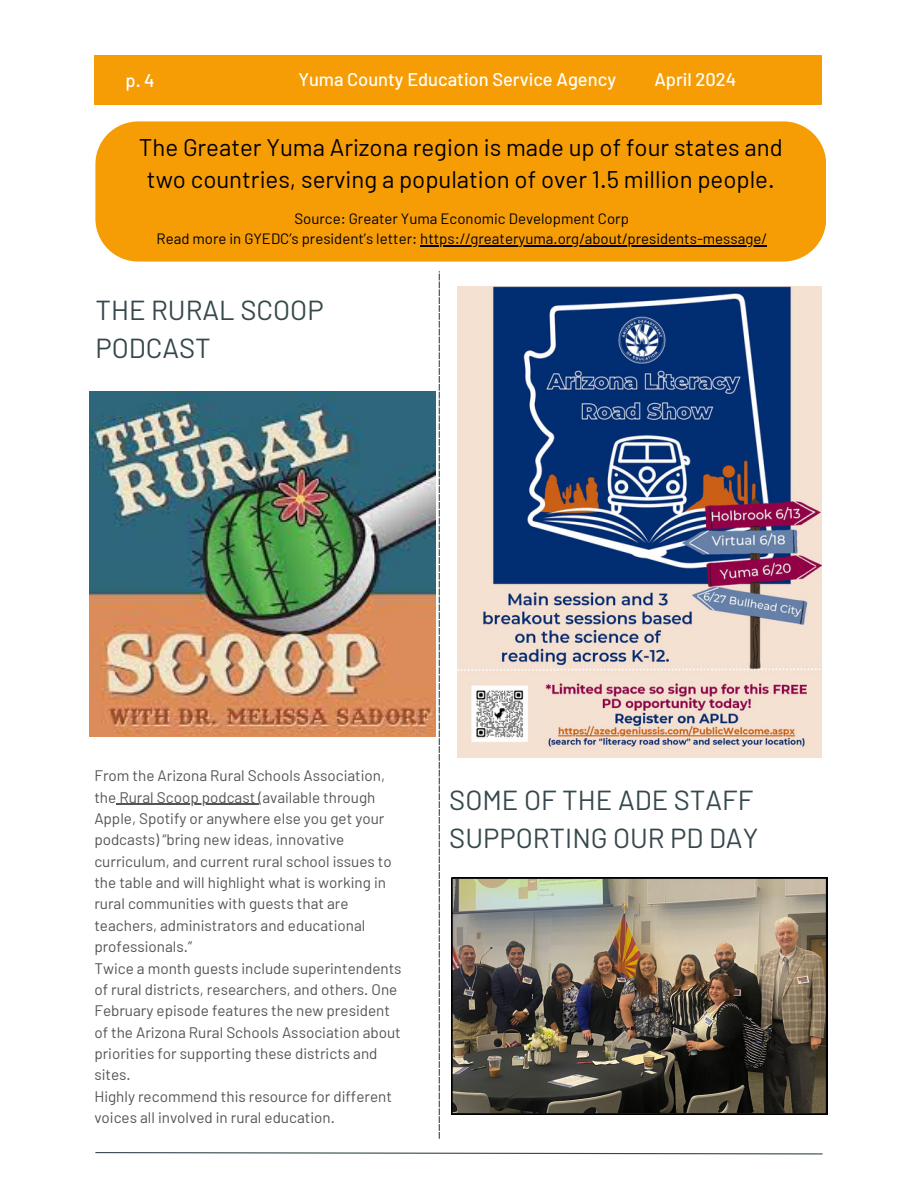
<style>
.page{position:relative;width:918px;height:1188px;background:#fff}
.page>*{position:absolute;margin:0;border:0;box-sizing:border-box;transform-origin:0 0}
.t1{font:27.45px/37.8px "Barlow";color:#36484d}
.t2{font:24px/32.7px "Barlow";color:#000;text-align:center}
.t3{font:500 18.3px "Barlow";color:#fff}
.t4{font:15.3px/21.3px "Barlow";color:#545454}
.t5{font:15px/20.2px "Barlow";color:#000;text-align:center}
</style>
<div class="page">
<div style="left:94px;top:55px;width:727px;height:50px;background:#f69d06"></div>
<svg style="left:439px;top:271px;width:1px;height:868px"></svg>
<svg style="left:95px;top:1152px;width:728px;height:3px"></svg>
<div style="left:95px;top:121px;width:731px;height:141px;background:#f69d06"></div>
<img style="left:90px;top:391px;width:345px;height:346px">
<img style="left:452px;top:878px;width:375px;height:236px">
<img style="left:457px;top:286px;width:365px;height:472px">
<hr style="left:116px;top:804px;width:142px;height:1px;background:#545454">
<hr style="left:420px;top:245px;width:347px;height:1px;background:#000">
<p class="t3" style="left:126px;top:69px;width:31px">p.4</p>
<p class="t3" style="left:298px;top:67px;width:319px">Yuma County Education Service Agency</p>
<p class="t3" style="left:654px;top:68px;width:83px">April 2024</p>
<h2 class="t2" style="left:139px;top:130px;width:645px">The Greater Yuma Arizona region is made up of four states and two countries, serving a population of over 1.5 million people.</h2>
<p class="t5" style="left:157px;top:208px;width:612px">Source: Greater Yuma Economic Development Corp<br>Read more in GYEDC’s president’s letter: https://greateryuma.org/about/presidents-message/</p>
<h1 class="t1" style="left:95px;top:290px;width:230px">THE RURAL SCOOP<br>PODCAST</h1>
<p class="t4" style="left:94px;top:764px;width:309px">From the Arizona Rural Schools Association, the Rural Scoop podcast (available through Apple, Spotify or anywhere else you get your podcasts) “bring new ideas, innovative curriculum, and current rural school issues to the table and will highlight what is working in rural communities with guests that are teachers, administrators and educational professionals.”<br>Twice a month guests include superintendents of rural districts, researchers, and others. One February episode features the new president of the Arizona Rural Schools Association about priorities for supporting these districts and sites.<br>Highly recommend this resource for different voices all involved in rural education.</p>
<h1 class="t1" style="left:449px;top:780px;width:311px">SOME OF THE ADE STAFF<br>SUPPORTING OUR PD DAY</h1>
</div>
